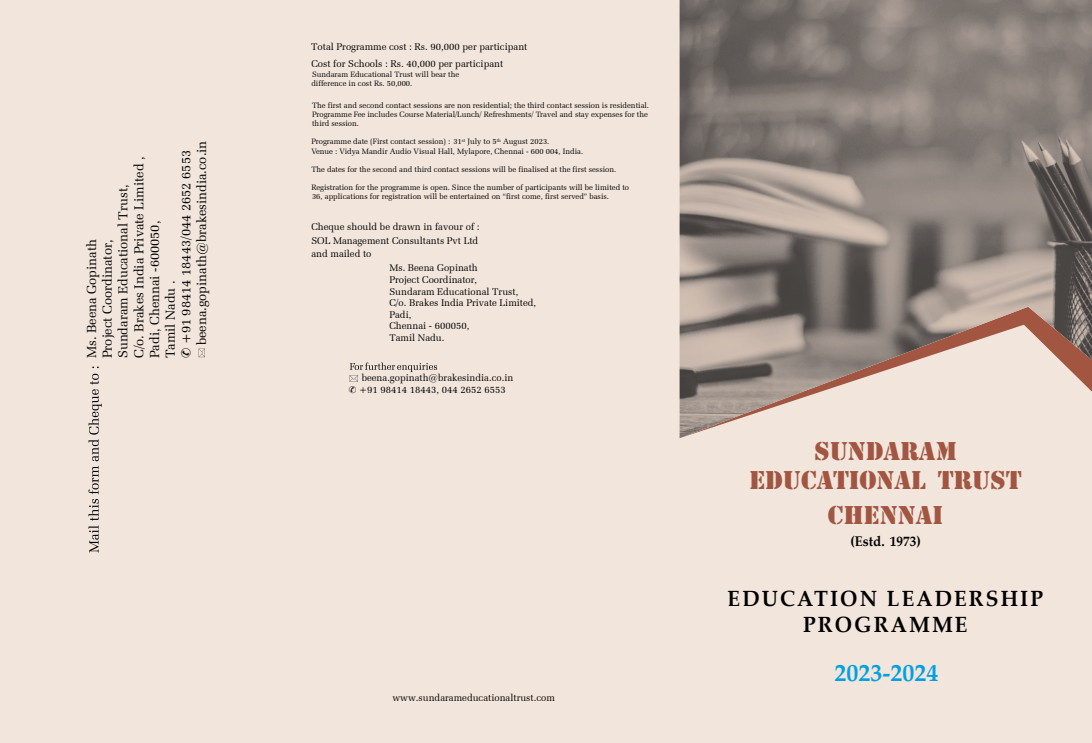
<style>
.page{position:relative;width:1092px;height:743px;background:#fff}
.page>*{position:absolute;margin:0;border:0;box-sizing:border-box;transform-origin:0 0}
.t1{font:24px/28.8px "Stencil Std";color:#a25642;text-align:center}
.t2{font:700 24px "Palatino Linotype";color:#00a1e4}
.t3{font:700 22px/26.4px "Palatino Linotype";letter-spacing:.1em;color:#000;text-align:center;scale:.95 1}
.t4{font:700 14px "Palatino Linotype";color:#000;scale:.95 1}
.t5{font:13.1px "Zapf Elliptical 711 BT";color:#000}
.t6{font:9.7px/11.6px "Zapf Elliptical 711 BT";color:#000}
.t7{font:7.8px/9.1px "Zapf Elliptical 711 BT";color:#000}
</style>
<div class="page">
<div style="left:0;top:0;width:1091px;height:743px;background:#f1e5dc"></div>
<svg style="left:88px;top:366px;width:14px;height:186px"></svg>
<svg style="left:349px;top:362px;width:88px;height:19px"></svg>
<svg style="left:198px;top:348px;width:7px;height:9px"></svg>
<img style="left:679px;top:0;width:412px;height:438px">
<h3 class="t5" style="left:178px;top:358px;width:210px;rotate:-90deg">✆ +91 98414 18443/044 2652 6553</h3>
<h3 class="t5" style="left:194px;top:345px;width:206px;rotate:-90deg">beena.gopinath@brakesindia.co.in</h3>
<h3 class="t5" style="left:131px;top:358px;width:203px;rotate:-90deg">C/o. Brakes India Private Limited ,</h3>
<h3 class="t5" style="left:115px;top:358px;width:175px;rotate:-90deg">Sundaram Educational Trust,</h3>
<h3 class="t5" style="left:147px;top:358px;width:139px;rotate:-90deg">Padi, Chennai -600050,</h3>
<h3 class="t5" style="left:84px;top:358px;width:121px;rotate:-90deg">Ms. Beena Gopinath</h3>
<h3 class="t5" style="left:100px;top:358px;width:120px;rotate:-90deg">Project Coordinator,</h3>
<h3 class="t5" style="left:162px;top:358px;width:79px;rotate:-90deg">Tamil Nadu .</h3>
<p class="t6" style="left:311px;top:41px;width:218px">Total Programme cost : Rs. 90,000 per participant</p>
<p class="t6" style="left:311px;top:58px;width:193px">Cost for Schools : Rs. 40,000 per participant</p>
<p class="t7" style="left:311px;top:79px;width:102px">difference in cost Rs. 50,000.</p>
<p class="t7" style="left:312px;top:101px;width:338px">The first and second contact sessions are non residential; the third contact session is residential.<br>Programme Fee includes Course Material/Lunch/ Refreshments/ Travel and stay expenses for the third session.</p>
<p class="t7" style="left:311px;top:137px;width:273px">Programme date (First contact session) : 31<sup>st</sup> July to 5<sup>th</sup> August 2023.<br>Venue : Vidya Mandir Audio Visual Hall, Mylapore, Chennai - 600 004, India.</p>
<p class="t7" style="left:311px;top:164px;width:306px">The dates for the second and third contact sessions will be finalised at the first session.</p>
<p class="t7" style="left:311px;top:182px;width:319px">Registration for the programme is open. Since the number of participants will be limited to<br>36, applications for registration will be entertained on “first come, first served” basis.</p>
<p class="t6" style="left:311px;top:221px;width:170px">Cheque should be drawn in favour of :</p>
<p class="t6" style="left:311px;top:247px;width:62px">and mailed to</p>
<p class="t7" style="left:312px;top:70px;width:149px">Sundaram Educational Trust will bear the</p>
<p class="t6" style="left:311px;top:234px;width:168px">SOL Management Consultants Pvt Ltd</p>
<p class="t6" style="left:389px;top:262px;width:148px">Ms. Beena Gopinath<br>Project Coordinator,<br>Sundaram Educational Trust,<br>C/o. Brakes India Private Limited,<br>Padi,<br>Chennai - 600050,<br>Tamil Nadu.</p>
<p class="t6" style="left:349px;top:372px;width:166px;text-indent:13px">beena.gopinath@brakesindia.co.in ✆ +91 98414 18443, 044 2652 6553</p>
<p class="t6" style="left:392px;top:692px;width:164px">www.sundarameducationaltrust.com</p>
<h1 class="t1" style="left:749px;top:437px;width:273px">SUNDARAM<br>EDUCATIONAL TRUST</h1>
<h1 class="t1" style="left:827px;top:500px;width:117px">CHENNAI</h1>
<h3 class="t4" style="left:850px;top:531px;width:75px">(ESTD. 1973)</h3>
<h2 class="t3" style="left:727px;top:584px;width:333px">EDUCATION LEADERSHIP<br>PROGRAMME</h2>
<h1 class="t2" style="left:834px;top:656px;width:105px">2023-2024</h1>
</div>
